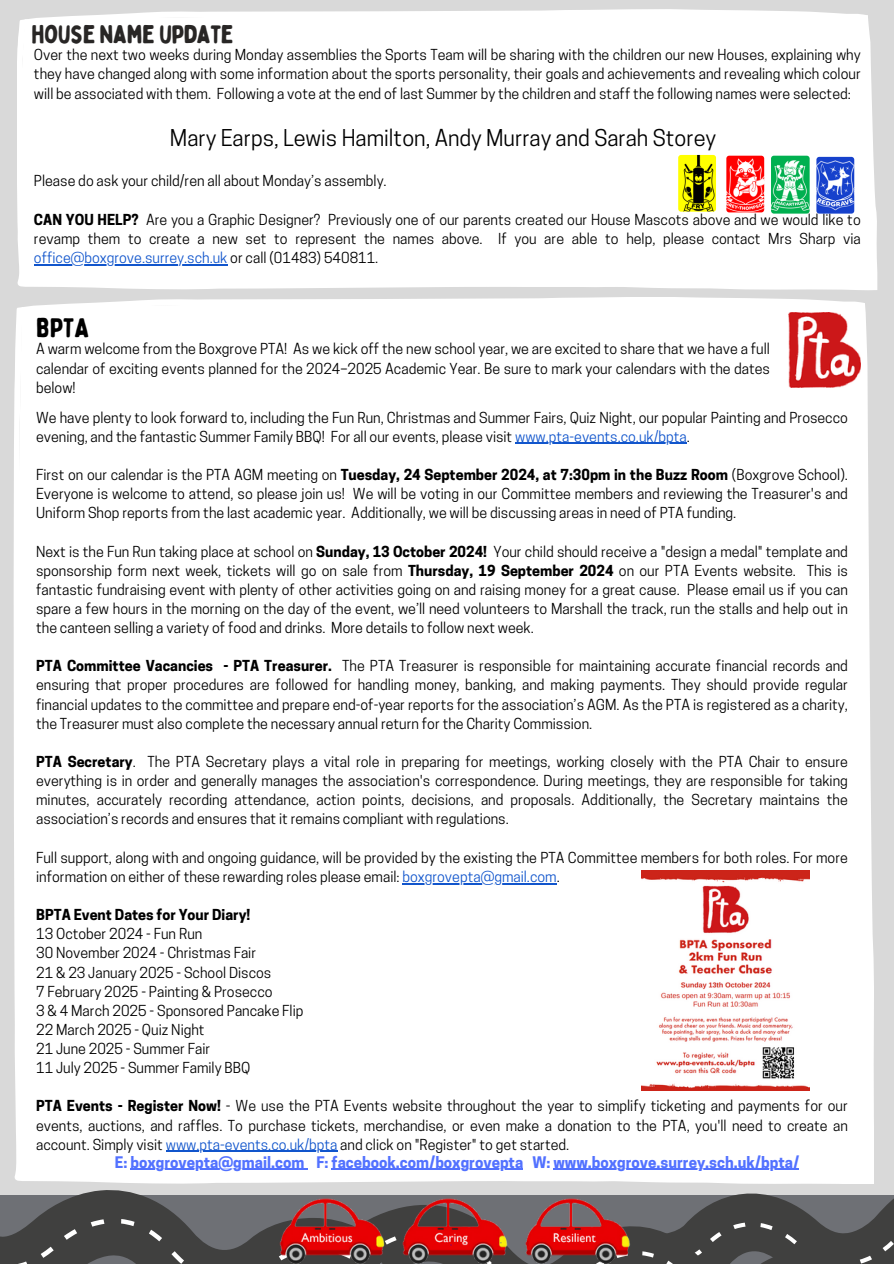
<style>
.page{position:relative;width:894px;height:1264px;background:#fff}
.page>*{position:absolute;margin:0;border:0;box-sizing:border-box;transform-origin:0 0}
.t1{font:27px "Bobby Jones Soft";color:#000}
.t2{font:25.5px "Bobby Jones Soft";letter-spacing:-.025em;color:#282625}
.t3{font:21.75px "Cooper Hewitt";color:#000}
.t4{font:700 15px "Cooper Hewitt";color:#5271ff}
.t5{font:14.25px/19.2px "Cooper Hewitt";color:#000;text-align:justify}
.t6{font:14.25px "Cooper Hewitt";color:#15c}
.t7{font:700 14.25px "Cooper Hewitt";color:#000}
.s1{font-weight:700}
.s2{color:#000}
.s3{color:#15c}
</style>
<div class="page">
<div style="left:0;top:0;width:893px;height:1263px;background:#d9d9d9"></div>
<div style="left:14px;top:297px;width:859px;height:696px;background:#fff"></div>
<img style="left:788px;top:313px;width:72px;height:74px">
<div style="left:17px;top:9px;width:860px;height:281px;background:#fff"></div>
<hr style="left:515px;top:443px;width:171px;height:1px;background:#15c">
<hr style="left:402px;top:883px;width:154px;height:1px;background:#15c">
<hr style="left:34px;top:264px;width:193px;height:1px;background:#15c">
<img style="left:678px;top:155px;width:37px;height:57px;border-radius:3px">
<img style="left:726px;top:156px;width:38px;height:56px;border-radius:3px">
<img style="left:770px;top:156px;width:39px;height:58px;border-radius:3px">
<img style="left:816px;top:157px;width:38px;height:57px;border-radius:3px">
<div style="left:14px;top:920px;width:377px;height:262px;background:#fff"></div>
<svg style="left:0;top:964px;width:352px;height:299px;fill:#fff"></svg>
<svg style="left:875px;top:1195px;width:18px;height:68px"></svg>
<svg style="left:353px;top:993px;width:522px;height:270px;fill:#fff"></svg>
<svg style="left:370px;top:1031px;width:472px;height:232px;fill:#fff"></svg>
<img style="left:272px;top:1193px;width:369px;height:70px">
<img style="left:641px;top:870px;width:168px;height:220px">
<p class="t2" style="left:31px;top:18px;width:204px">HOUSE NAME UPDATE</p>
<p class="t5" style="left:34px;top:47px;width:828px">Over the next two weeks during Monday assemblies the Sports Team will be sharing with the children our new Houses, explaining why they have changed along with some information about the sports personality, their goals and achievements and revealing which colour will be associated with them. Following a vote at the end of last Summer by the children and staff the following names were selected:</p>
<p class="t3" style="left:170px;top:129px;width:547px">Mary Earps, Lewis Hamilton, Andy Murray and Sarah Storey</p>
<p class="t5" style="left:34px;top:173px;width:354px">Please do ask your child/ren all about Monday’s assembly.</p>
<p class="t5" style="left:34px;top:211px;width:828px"><span class="s1">CAN YOU HELP?</span> Are you a Graphic Designer? Previously one of our parents created our House Mascots above and we would like to revamp them to create a new set to represent the names above. If you are able to help, please contact Mrs Sharp via</p>
<p class="t6" style="left:34px;top:252px;width:346px">office@boxgrove.surrey.sch.uk <span class="s2">or call (01483) 540811.</span></p>
<p class="t1" style="left:36px;top:311px;width:55px">BPTA</p>
<p class="t5" style="left:36px;top:341px;width:735px">A warm welcome from the Boxgrove PTA! As we kick off the new school year, we are excited to share that we have a full calendar of exciting events planned for the 2024–2025 Academic Year. Be sure to mark your calendars with the dates below!</p>
<p class="t5" style="left:36px;top:409px;width:813px">We have plenty to look forward to, including the Fun Run, Christmas and Summer Fairs, Quiz Night, our popular Painting and Prosecco evening, and the fantastic Summer Family BBQ! For all our events, please visit <span class="s3">www.pta-events.co.uk/bpta</span>.</p>
<h3 class="t5" style="left:36px;top:467px;width:813px">First on our calendar is the PTA AGM meeting on <span class="s1">Tuesday, 24 September 2024, at 7:30pm in the Buzz Room</span> (Boxgrove School).</h3>
<p class="t5" style="left:36px;top:486px;width:813px">Everyone is welcome to attend, so please join us! We will be voting in our Committee members and reviewing the Treasurer's and<br>Uniform Shop reports from the last academic year. Additionally, we will be discussing areas in need of PTA funding.</p>
<p class="t5" style="left:36px;top:543px;width:452px">Next is the Fun Run taking place at school on <span class="s1">Sunday, 13 October 2024!</span></p>
<p class="t5" style="left:36px;top:543px;width:813px;text-indent:457px">Your child should receive a "design a medal" template and sponsorship form next week, tickets will go on sale from <span class="s1">Thursday, 19 September 2024</span> on our PTA Events website. This is fantastic fundraising event with plenty of other activities going on and raising money for a great cause. Please email us if you can spare a few hours in the morning on the day of the event, we’ll need volunteers to Marshall the track, run the stalls and help out in the canteen selling a variety of food and drinks. More details to follow next week.</p>
<p class="t7" style="left:36px;top:660px;width:178px">PTA Committee Vacancies</p>
<p class="t5" style="left:36px;top:658px;width:813px;text-indent:187px"><span class="s1">- PTA Treasurer.</span> The PTA Treasurer is responsible for maintaining accurate financial records and ensuring that proper procedures are followed for handling money, banking, and making payments. They should provide regular financial updates to the committee and prepare end-of-year reports for the association’s AGM. As the PTA is registered as a charity, the Treasurer must also complete the necessary annual return for the Charity Commission.</p>
<p class="t5" style="left:36px;top:753px;width:813px"><span class="s1">PTA Secretary</span>. The PTA Secretary plays a vital role in preparing for meetings, working closely with the PTA Chair to ensure everything is in order and generally manages the association's correspondence. During meetings, they are responsible for taking minutes, accurately recording attendance, action points, decisions, and proposals. Additionally, the Secretary maintains the association’s records and ensures that it remains compliant with regulations.</p>
<p class="t5" style="left:36px;top:849px;width:813px">Full support, along with and ongoing guidance, will be provided by the existing the PTA Committee members for both roles. For more information on either of these rewarding roles please email: <span class="s3">boxgrovepta@gmail.com</span>.</p>
<h1 class="t7" style="left:36px;top:909px;width:216px">BPTA Event Dates for Your Diary!</h1>
<p class="t5" style="left:36px;top:926px;width:168px">13 October 2024 - Fun Run</p>
<p class="t5" style="left:36px;top:945px;width:221px">30 November 2024 - Christmas Fair</p>
<p class="t5" style="left:36px;top:964px;width:236px">21 &amp; 23 January 2025 - School Discos</p>
<p class="t5" style="left:36px;top:983px;width:238px">7 February 2025 - Painting &amp; Prosecco</p>
<p class="t5" style="left:36px;top:1002px;width:269px">3 &amp; 4 March 2025 - Sponsored Pancake Flip</p>
<p class="t5" style="left:36px;top:1021px;width:170px">22 March 2025 - Quiz Night</p>
<p class="t5" style="left:36px;top:1040px;width:175px">21 June 2025 - Summer Fair</p>
<p class="t5" style="left:36px;top:1059px;width:216px">11 July 2025 - Summer Family BBQ</p>
<p class="t5" style="left:36px;top:1098px;width:813px"><span class="s1">PTA Events - Register Now!</span> - We use the PTA Events website throughout the year to simplify ticketing and payments for our events, auctions, and raffles. To purchase tickets, merchandise, or even make a donation to the PTA, you'll need to create an account. Simply visit <span class="s3">www.pta-events.co.uk/bpta</span> and click on "Register" to get started.</p>
<p class="t4" style="left:115px;top:1156px;width:685px">E: boxgrovepta@gmail.com F: facebook.com/boxgrovepta W: www.boxgrove.surrey.sch.uk/bpta/</p>
</div>
